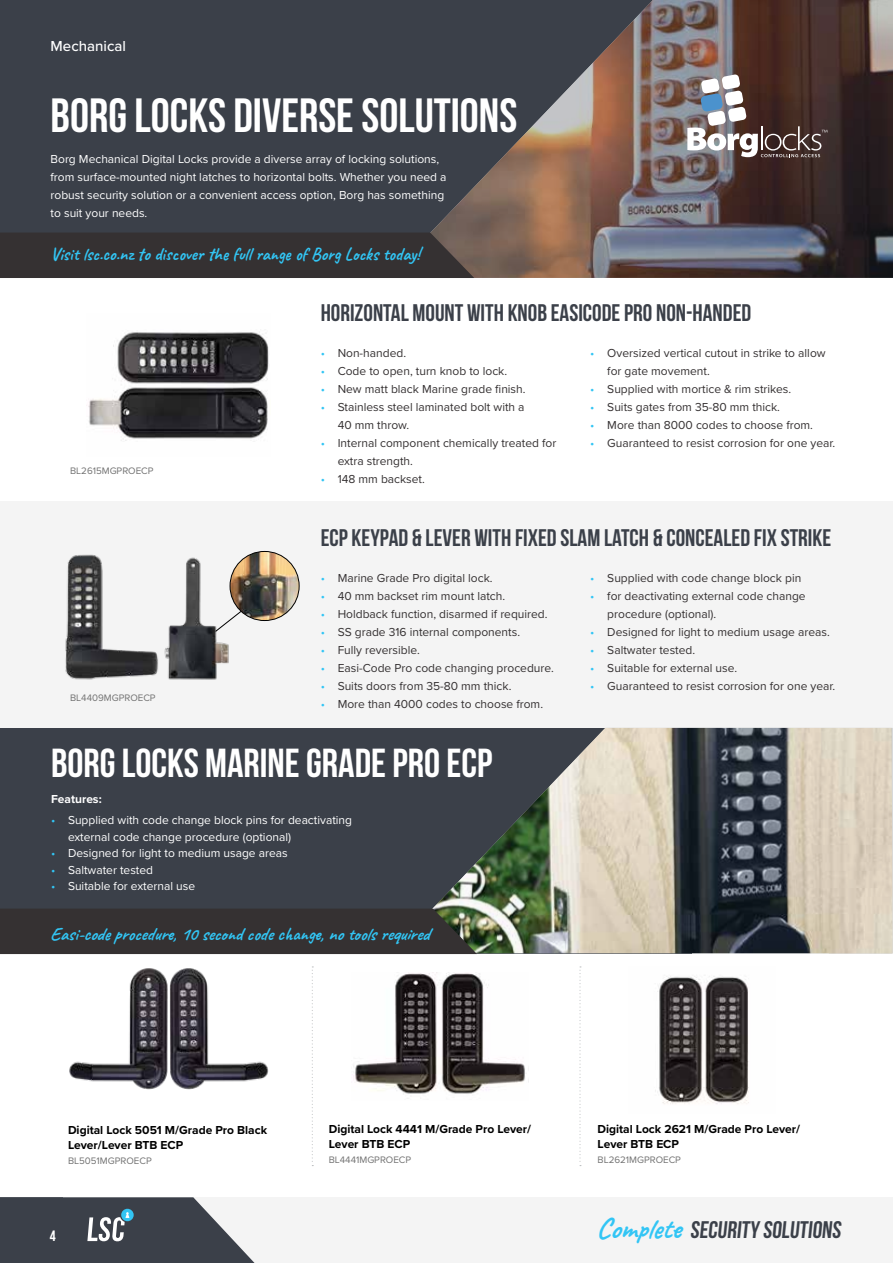
<style>
.page{position:relative;width:893px;height:1263px;background:#fff}
.page>*{position:absolute;margin:0;border:0;box-sizing:border-box;transform-origin:0 0}
.t1{font:700 48px "Bebas Neue";color:#fff}
.t2{font:700 40.5px "Bebas Neue";color:#fff}
.t3{font:700 28.5px "Caveat";color:#32c5f4}
.t4{font:700 24px "Bebas Neue";color:#3b4049}
.t5{font:700 18px "Caveat";color:#32c5f4}
.t6{font:500 15px "Proxima Nova";color:#fff}
.t7{font:700 15px "Bebas Neue";color:#fff}
.t8{font:12px/18px "Proxima Nova";color:#353132}
.t9{font:12px/18px "Proxima Nova";color:#fff}
.t10{font:700 12px/15px "Proxima Nova";color:#000}
.t11{font:700 12px "Proxima Nova";color:#fff}
.t12{font:9.75px "Proxima Nova";color:#727272}
.s1{color:#32c5f4}
</style>
<div class="page">
<div style="left:63px;top:1197px;width:830px;height:66px;background:#f4f4f4"></div>
<svg style="left:0;top:1197px;width:255px;height:66px"></svg>
<div style="left:0;top:502px;width:893px;height:226px;background:#f4f4f4"></div>
<img style="left:88px;top:332px;width:181px;height:109px">
<img style="left:65px;top:554px;width:169px;height:126px">
<img style="left:230px;top:551px;width:69px;height:69px;border-radius:35px">
<div style="left:230px;top:551px;width:69px;height:70px;border:1px solid #000;border-radius:50%"></div>
<svg style="left:215px;top:611px;width:27px;height:21px"></svg>
<div style="left:0;top:728px;width:692px;height:225px;background:#3b4049"></div>
<img style="left:433px;top:728px;width:459px;height:225px">
<div style="left:0;top:908px;width:477px;height:46px;background:#353132"></div>
<svg style="left:312px;top:966px;width:1px;height:200px"></svg>
<svg style="left:579px;top:966px;width:2px;height:200px"></svg>
<img style="left:655px;top:976px;width:94px;height:128px">
<img style="left:69px;top:968px;width:200px;height:122px">
<img style="left:353px;top:973px;width:176px;height:126px">
<div style="left:0;top:0;width:893px;height:277px;background:#3b4049"></div>
<img style="left:387px;top:0;width:506px;height:278px">
<div style="left:0;top:233px;width:474px;height:45px;background:#353132"></div>
<svg style="left:687px;top:74px;width:140px;height:83px"></svg>
<p class="t6" style="left:51px;top:35px;width:77px">Mechanical</p>
<h1 class="t1" style="left:51px;top:89px;width:468px">BORG LOCKS DIVERSE SOLUTIONS</h1>
<p class="t9" style="left:51px;top:150px;width:397px">Borg Mechanical Digital Locks provide a diverse array of locking solutions, from surface-mounted night latches to horizontal bolts. Whether you need a robust security solution or a convenient access option, Borg has something to suit your needs.</p>
<h3 class="t5" style="left:51px;top:243px;width:371px">Visit lsc.co.nz to discover the full range of Borg Locks today!</h3>
<h3 class="t4" style="left:321px;top:300px;width:432px">HORIZONTAL MOUNT WITH KNOB EASICODE PRO NON-HANDED</h3>
<p class="t12" style="left:70px;top:463px;width:85px">BL2615MGPROECP</p>
<p class="t12" style="left:70px;top:691px;width:87px">BL4409MGPROECP</p>
<p class="t8" style="left:321px;top:343px;width:87px"><span class="s1">•</span> Non-handed.</p>
<p class="t8" style="left:321px;top:361px;width:188px"><span class="s1">•</span> Code to open, turn knob to lock.</p>
<p class="t8" style="left:321px;top:379px;width:206px"><span class="s1">•</span> New matt black Marine grade finish.</p>
<p class="t8" style="left:338px;top:397px;width:188px;text-indent:-17px"><span class="s1">•</span> Stainless steel laminated bolt with a<br>40 mm throw.</p>
<p class="t8" style="left:338px;top:433px;width:220px;text-indent:-17px"><span class="s1">•</span> Internal component chemically treated for extra strength.</p>
<p class="t8" style="left:321px;top:469px;width:106px"><span class="s1">•</span> 148 mm backset.</p>
<p class="t8" style="left:607px;top:343px;width:220px;text-indent:-17px"><span class="s1">•</span> Oversized vertical cutout in strike to allow for gate movement.</p>
<p class="t8" style="left:590px;top:379px;width:202px"><span class="s1">•</span> Supplied with mortice &amp; rim strikes.</p>
<p class="t8" style="left:590px;top:397px;width:191px"><span class="s1">•</span> Suits gates from 35-80 mm thick.</p>
<p class="t8" style="left:590px;top:415px;width:224px"><span class="s1">•</span> More than 8000 codes to choose from.</p>
<p class="t8" style="left:590px;top:433px;width:246px"><span class="s1">•</span> Guaranteed to resist corrosion for one year.</p>
<h3 class="t4" style="left:321px;top:525px;width:512px">ECP KEYPAD &amp; LEVER WITH FIXED SLAM LATCH &amp; CONCEALED FIX STRIKE</h3>
<p class="t8" style="left:321px;top:568px;width:173px"><span class="s1">•</span> Marine Grade Pro digital lock.</p>
<p class="t8" style="left:321px;top:586px;width:186px"><span class="s1">•</span> 40 mm backset rim mount latch.</p>
<p class="t8" style="left:321px;top:604px;width:228px"><span class="s1">•</span> Holdback function, disarmed if required.</p>
<p class="t8" style="left:321px;top:622px;width:201px"><span class="s1">•</span> SS grade 316 internal components.</p>
<p class="t8" style="left:321px;top:640px;width:101px"><span class="s1">•</span> Fully reversible.</p>
<p class="t8" style="left:321px;top:658px;width:235px"><span class="s1">•</span> Easi-Code Pro code changing procedure.</p>
<p class="t8" style="left:321px;top:676px;width:192px"><span class="s1">•</span> Suits doors from 35-80 mm thick.</p>
<p class="t8" style="left:321px;top:694px;width:224px"><span class="s1">•</span> More than 4000 codes to choose from.</p>
<p class="t8" style="left:590px;top:569px;width:212px"><span class="s1">•</span> Supplied with code change block pin</p>
<p class="t8" style="left:607px;top:587px;width:200px;text-indent:-17px"><span class="s1">•</span> for deactivating external code change procedure (optional).</p>
<p class="t8" style="left:590px;top:623px;width:241px"><span class="s1">•</span> Designed for light to medium usage areas.</p>
<p class="t8" style="left:590px;top:641px;width:106px"><span class="s1">•</span> Saltwater tested.</p>
<p class="t8" style="left:590px;top:659px;width:148px"><span class="s1">•</span> Suitable for external use.</p>
<p class="t8" style="left:590px;top:677px;width:246px"><span class="s1">•</span> Guaranteed to resist corrosion for one year.</p>
<h2 class="t2" style="left:51px;top:741px;width:443px">BORG LOCKS MARINE GRADE PRO ECP</h2>
<p class="t11" style="left:51px;top:790px;width:52px">Features:</p>
<p class="t9" style="left:68px;top:811px;width:286px;line-height:16.5px;text-indent:-17px"><span class="s1">•</span> Supplied with code change block pins for deactivating external code change procedure (optional)</p>
<p class="t9" style="left:51px;top:844px;width:238px"><span class="s1">•</span> Designed for light to medium usage areas</p>
<p class="t9" style="left:51px;top:860px;width:104px"><span class="s1">•</span> Saltwater tested</p>
<p class="t9" style="left:51px;top:877px;width:146px"><span class="s1">•</span> Suitable for external use</p>
<h3 class="t5" style="left:50px;top:923px;width:381px">Easi-code procedure, 10 second code change, no tools required</h3>
<p class="t10" style="left:68px;top:1122px;width:201px">Digital Lock 5051 M/Grade Pro Black<br>Lever/Lever BTB ECP</p>
<p class="t12" style="left:68px;top:1153px;width:85px">BL5051MGPROECP</p>
<p class="t7" style="left:50px;top:1228px;width:7px">4</p>
<p class="t10" style="left:329px;top:1122px;width:204px">Digital Lock 4441 M/Grade Pro Lever/<br>Lever BTB ECP</p>
<p class="t12" style="left:329px;top:1153px;width:84px">BL4441MGPROECP</p>
<p class="t10" style="left:598px;top:1122px;width:204px">Digital Lock 2621 M/Grade Pro Lever/<br>Lever BTB ECP</p>
<p class="t12" style="left:598px;top:1153px;width:85px">BL2621MGPROECP</p>
<h3 class="t3" style="left:596px;top:1211px;width:86px">Complete</h3>
<h3 class="t4" style="left:690px;top:1217px;width:155px">SECURITY SOLUTIONS</h3>
</div>
